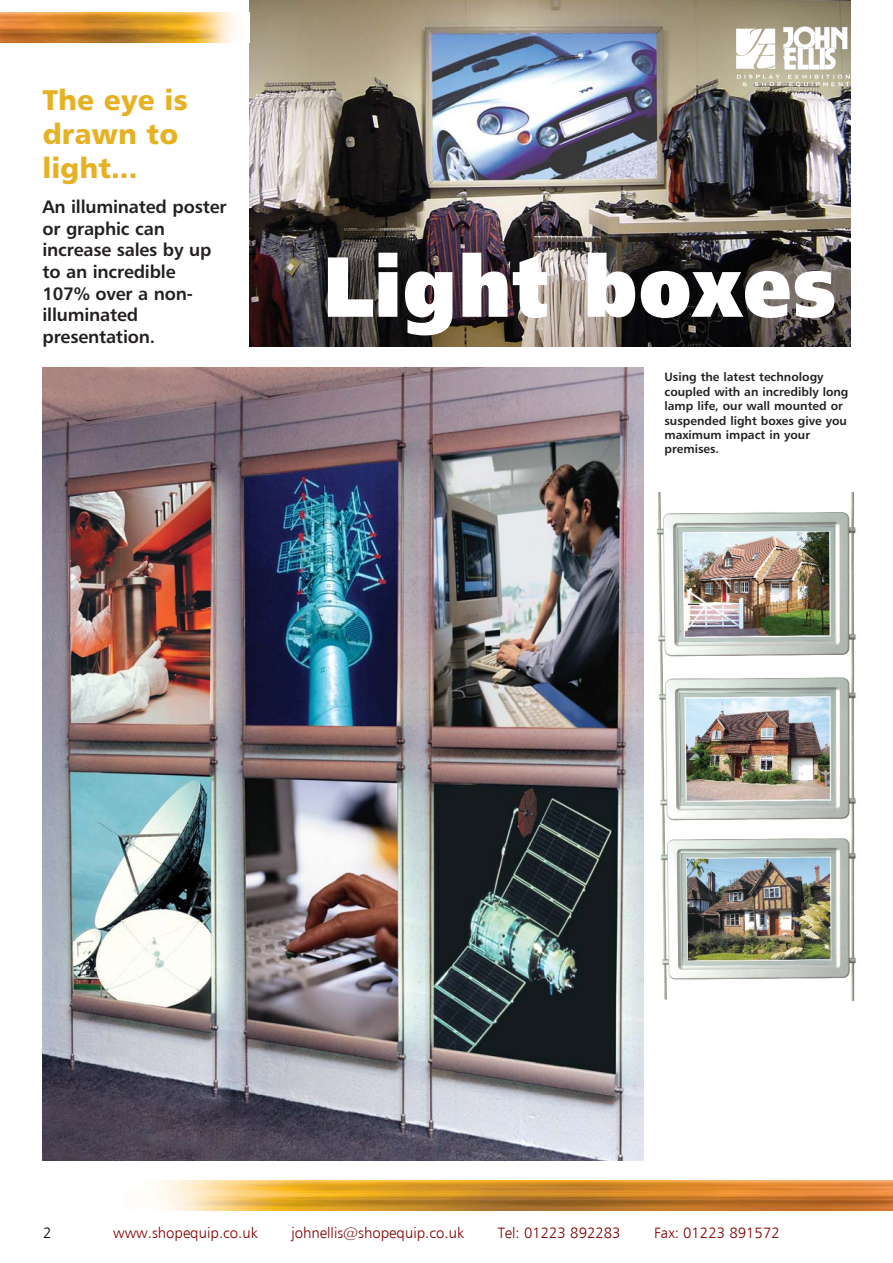
<style>
.page{position:relative;width:893px;height:1263px;background:#fff}
.page>*{position:absolute;margin:0;border:0;box-sizing:border-box;transform-origin:0 0}
.t1{font:85.5px "Humanist 777 BT Extra Black B";letter-spacing:.015em;color:#fff;scale:.9 1}
.t2{font:28.5px/34.2px "Humanist 777 BT Black B";color:#e6b122}
.t3{font:18px/21.6px "Humanist 777 BT Bold B";letter-spacing:-.01em;color:#231f20}
.t4{font:15px "Humanist 777 BT Light B";color:#800000}
.t5{font:15px "Humanist 777 BT Light B";color:#000}
.t6{font:12px/14.4px "Humanist 777 BT Bold B";color:#231f20}
</style>
<div class="page">
<img style="left:657px;top:492px;width:199px;height:509px">
<img style="left:43px;top:367px;width:600px;height:794px">
<img style="left:250px;top:0;width:600px;height:347px">
<img style="left:0;top:13px;width:234px;height:30px">
<img style="left:156px;top:1181px;width:737px;height:29px">
<img style="left:736px;top:27px;width:114px;height:59px">
<p class="t2" style="left:43px;top:84px;width:147px">The eye is drawn to light...</p>
<p class="t3" style="left:43px;top:197px;width:185px">An illuminated poster or graphic can increase sales by up to an incredible<br>107% over a non&shy;illuminated presentation.</p>
<p class="t1" style="left:323px;top:250px;width:570px">Light boxes</p>
<p class="t6" style="left:664px;top:371px;width:185px">Using the latest technology coupled with an incredibly long lamp life, our wall mounted or suspended light boxes give you maximum impact in your premises.</p>
<p class="t5" style="left:43px;top:1223px;width:10px">2</p>
<p class="t4" style="left:113px;top:1223px;width:146px">www.shopequip.co.uk</p>
<p class="t4" style="left:291px;top:1223px;width:174px">johnellis@shopequip.co.uk</p>
<p class="t4" style="left:498px;top:1223px;width:124px">Tel: 01223 892283</p>
<p class="t4" style="left:654px;top:1223px;width:127px">Fax: 01223 891572</p>
</div>
